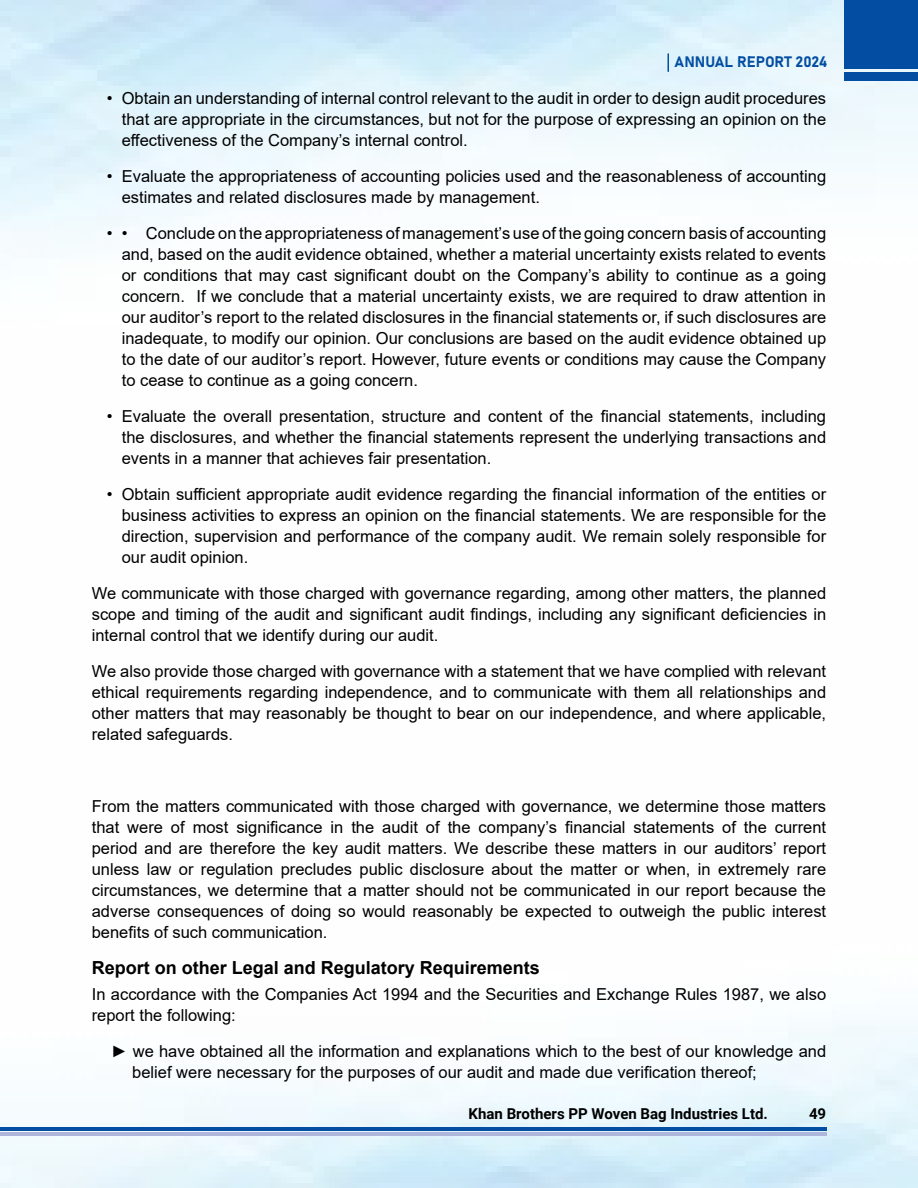
<style>
.page{position:relative;width:918px;height:1188px;background:#fff}
.page>*{position:absolute;margin:0;border:0;box-sizing:border-box;transform-origin:0 0}
.t1{font:700 18px "Arial";color:#000}
.t2{font:16.5px/21px "Arial";color:#000;text-align:justify}
.t3{font:700 15px "Roboto";color:#000}
.t4{font:15px "Bahnschrift";color:#034ea2}
</style>
<div class="page">
<img style="left:0;top:0;width:918px;height:1188px">
<svg style="left:668px;top:53px;width:1px;height:19px"></svg>
<hr style="left:0;top:1128px;width:826px;height:3px;background:#034ea2">
<hr style="left:0;top:1132px;width:826px;height:4px;background:#afb6dc">
<div style="left:844px;top:0;width:74px;height:69px;background:#034ea2"></div>
<div style="left:844px;top:72px;width:74px;height:9px;background:#034ea2"></div>
<p class="t4" style="left:675px;top:51px;width:154px">ANNUAL REPORT 2024</p>
<p class="t2" style="left:122px;top:87px;width:706px;text-indent:-15px">• Obtain an understanding of internal control relevant to the audit in order to design audit procedures that are appropriate in the circumstances, but not for the purpose of expressing an opinion on the effectiveness of the Company’s internal control.</p>
<p class="t2" style="left:122px;top:165px;width:706px;text-indent:-15px">• Evaluate the appropriateness of accounting policies used and the reasonableness of accounting estimates and related disclosures made by management.</p>
<p class="t2" style="left:122px;top:222px;width:706px;text-indent:-15px">• • Conclude on the appropriateness of management’s use of the going concern basis of accounting and, based on the audit evidence obtained, whether a material uncertainty exists related to events or conditions that may cast significant doubt on the Company’s ability to continue as a going concern. If we conclude that a material uncertainty exists, we are required to draw attention in our auditor’s report to the related disclosures in the financial statements or, if such disclosures are inadequate, to modify our opinion. Our conclusions are based on the audit evidence obtained up to the date of our auditor’s report. However, future events or conditions may cause the Company to cease to continue as a going concern.</p>
<p class="t2" style="left:122px;top:405px;width:706px;text-indent:-15px">• Evaluate the overall presentation, structure and content of the financial statements, including the disclosures, and whether the financial statements represent the underlying transactions and events in a manner that achieves fair presentation.</p>
<p class="t2" style="left:122px;top:483px;width:706px;text-indent:-15px">• Obtain sufficient appropriate audit evidence regarding the financial information of the entities or business activities to express an opinion on the financial statements. We are responsible for the direction, supervision and performance of the company audit. We remain solely responsible for our audit opinion.</p>
<p class="t2" style="left:92px;top:582px;width:736px">We communicate with those charged with governance regarding, among other matters, the planned scope and timing of the audit and significant audit findings, including any significant deficiencies in internal control that we identify during our audit.</p>
<p class="t2" style="left:92px;top:661px;width:736px">We also provide those charged with governance with a statement that we have complied with relevant ethical requirements regarding independence, and to communicate with them all relationships and other matters that may reasonably be thought to bear on our independence, and where applicable, related safeguards.</p>
<p class="t2" style="left:92px;top:796px;width:736px">From the matters communicated with those charged with governance, we determine those matters that were of most significance in the audit of the company’s financial statements of the current period and are therefore the key audit matters. We describe these matters in our auditors’ report unless law or regulation precludes public disclosure about the matter or when, in extremely rare circumstances, we determine that a matter should not be communicated in our report because the adverse consequences of doing so would reasonably be expected to outweigh the public interest benefits of such communication.</p>
<p class="t1" style="left:92px;top:955px;width:450px">Report on other Legal and Regulatory Requirements</p>
<p class="t2" style="left:92px;top:984px;width:736px">In accordance with the Companies Act 1994 and the Securities and Exchange Rules 1987, we also report the following:</p>
<p class="t2" style="left:132px;top:1041px;width:695px;text-indent:-21px">► we have obtained all the information and explanations which to the best of our knowledge and belief were necessary for the purposes of our audit and made due verification thereof;</p>
<p class="t3" style="left:469px;top:1103px;width:301px">Khan Brothers PP Woven Bag Industries Ltd.</p>
<p class="t3" style="left:809px;top:1103px;width:19px">49</p>
</div>
